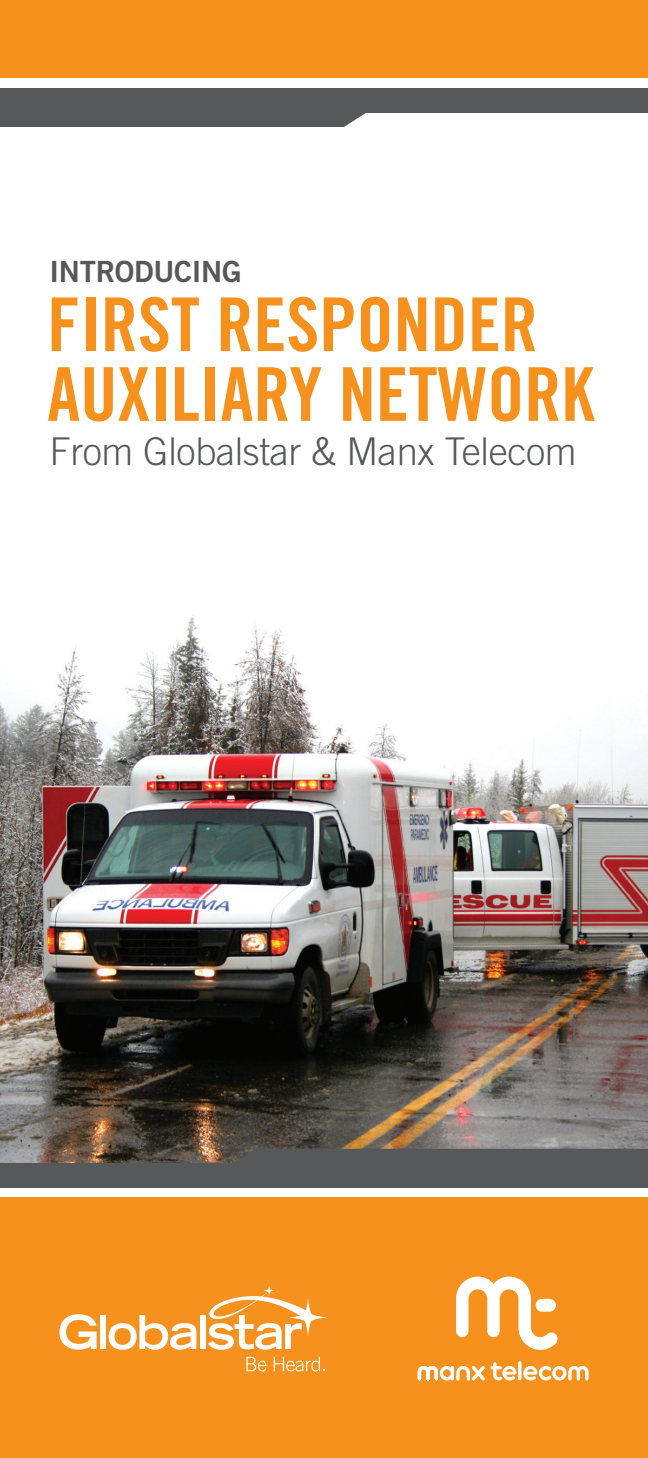
<style>
.page{position:relative;width:648px;height:1458px;background:#fff}
.page>*{position:absolute;margin:0;border:0;box-sizing:border-box;transform-origin:0 0}
.t1{font:74.25px/69.8px "Trade Gothic Bold Cond Twenty";color:#f6911e}
.Sub_Section_Header{font:300 38.25px "Trade Gothic";letter-spacing:-.01em;color:#57585a}
.Sub_Section_Header-2{font:29.25px "Trade Gothic Bold Two";letter-spacing:-.01em;color:#57585a}
</style>
<div class="page">
<img style="left:0;top:112px;width:648px;height:1051px">
<div style="left:0;top:1198px;width:648px;height:260px;background:#f6911e"></div>
<div style="left:0;top:1163px;width:648px;height:25px;background:#57585a"></div>
<div style="left:214px;top:1149px;width:434px;height:14px;background:#57585a"></div>
<div style="left:0;top:0;width:648px;height:78px;background:#f6911e"></div>
<div style="left:0;top:88px;width:648px;height:24px;background:#57585a"></div>
<svg style="left:0;top:112px;width:386px;height:15px;background:#636466"></svg>
<div style="left:200px;top:1315px;width:6px;height:34px;background:#fff"></div>
<div style="left:100px;top:1315px;width:6px;height:34px;background:#fff"></div>
<svg style="left:60px;top:1314px;width:37px;height:36px"></svg>
<svg style="left:109px;top:1315px;width:87px;height:35px"></svg>
<svg style="left:208px;top:1286px;width:119px;height:64px"></svg>
<svg style="left:246px;top:1357px;width:20px;height:14px"></svg>
<svg style="left:274px;top:1357px;width:51px;height:14px"></svg>
<svg style="left:456px;top:1277px;width:102px;height:73px"></svg>
<svg style="left:418px;top:1361px;width:170px;height:20px"></svg>
<p class="Sub_Section_Header-2" style="left:50px;top:253px;width:194px">INTRODUCING</p>
<p class="t1" style="left:47px;top:289px;width:549px">FIRST RESPONDER<br>AUXILIARY NETWORK</p>
<p class="Sub_Section_Header" style="left:50px;top:429px;width:529px">From Globalstar &amp; Manx Telecom</p>
</div>
